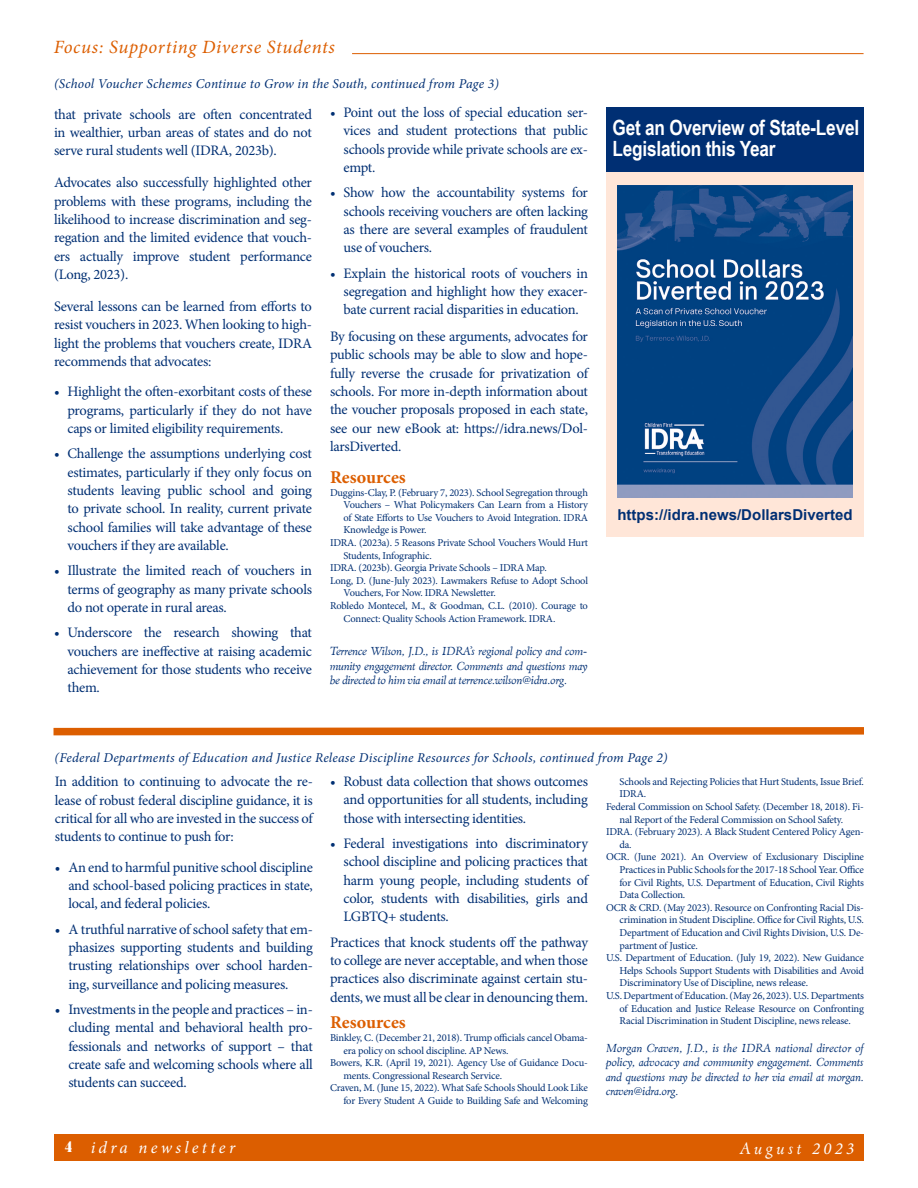
<style>
.page{position:relative;width:918px;height:1188px;background:#fff}
.page>*{position:absolute;margin:0;border:0;box-sizing:border-box;transform-origin:0 0}
.t1{font:700 21px/21px "Arial Narrow";letter-spacing:-.01em;color:#fff}
.t2{font:italic 18.75px "Minion Pro";letter-spacing:.035em;color:#dc5e00}
.subhead{font:700 18px "Minion Pro";color:#dc5e00}
.t3{font:italic 16.8px "Minion Pro";letter-spacing:.195em;color:#fff}
.t4{font:italic 16.8px "Eldorado Text";letter-spacing:.2em;color:#fff}
.subhead-2{font:700 15px "Arial";color:#002f73}
.Paragraph_Style_1{font:14.4px/18.3px "Minion Pro";letter-spacing:-.02em;color:#002f73;text-align:justify}
.Bullet_list{font:14.4px/18.5px "Minion Pro";letter-spacing:-.02em;color:#002f73;text-align:justify}
.body{font:italic 13.5px "Minion Pro";letter-spacing:.01em;color:#002f73}
.Author{font:italic 12px/14.4px "Eldorado Text";letter-spacing:-.015em;color:#002f73;text-align:justify}
.Paragraph_Style_1-2{font:italic 12px/14.4px "Eldorado Text";letter-spacing:-.02em;color:#002f73;text-align:justify}
.Resource_list{font:10.5px/12.6px "Minion Pro";letter-spacing:-.02em;color:#002f73}
.s1{font-family:"Inflex MT Std";font-weight:700;font-style:normal;font-size:15px}
.s2{font-family:"Minion Pro"}
</style>
<div class="page">
<div style="left:54px;top:1134px;width:810px;height:27px;background:#dc5e00"></div>
<hr style="left:352px;top:53px;width:512px;height:1px;background:#dc5e00">
<div style="left:606px;top:108px;width:258px;height:428px;background:#ffe6d8"></div>
<svg style="left:53px;top:727px;width:811px;height:9px;background:#e1782a"></svg>
<img style="left:617px;top:185px;width:236px;height:313px">
<div style="left:607px;top:107px;width:257px;height:65px;background:#002f73"></div>
<h2 class="t2" style="left:54px;top:34px;width:283px">Focus: Supporting Diverse Students</h2>
<p class="body" style="left:54px;top:74px;width:447px">(School Voucher Schemes Continue to Grow in the South, continued from Page 3)</p>
<p class="Paragraph_Style_1" style="left:54px;top:105px;width:260px">that private schools are often concentrated in wealthier, urban areas of states and do not serve rural students well (IDRA, 2023b).</p>
<p class="Paragraph_Style_1" style="left:54px;top:173px;width:260px">Advocates also successfully highlighted other problems with these programs, including the likelihood to increase discrimination and seg&shy;regation and the limited evidence that vouch&shy;ers actually improve student performance (Long, 2023).</p>
<p class="Paragraph_Style_1" style="left:54px;top:297px;width:260px">Several lessons can be learned from efforts to resist vouchers in 2023. When looking to high&shy;light the problems that vouchers create, IDRA recommends that advocates:</p>
<p class="Paragraph_Style_1" style="left:68px;top:383px;width:246px;text-indent:-14px">• Highlight the often-exorbitant costs of these programs, particularly if they do not have caps or limited eligibility requirements.</p>
<p class="Paragraph_Style_1" style="left:68px;top:445px;width:246px;text-indent:-14px">• Challenge the assumptions underlying cost estimates, particularly if they only focus on students leaving public school and going to private school. In reality, current private school families will take advantage of these vouchers if they are available.</p>
<p class="Paragraph_Style_1" style="left:68px;top:562px;width:246px;text-indent:-14px">• Illustrate the limited reach of vouchers in terms of geography as many private schools do not operate in rural areas.</p>
<p class="Paragraph_Style_1" style="left:68px;top:623px;width:246px;text-indent:-14px">• Underscore the research showing that vouchers are ineffective at raising academic achievement for those students who receive them.</p>
<p class="Paragraph_Style_1" style="left:344px;top:103px;width:246px;text-indent:-14px">• Point out the loss of special education ser&shy;vices and student protections that public schools provide while private schools are ex&shy;empt.</p>
<p class="Paragraph_Style_1" style="left:344px;top:184px;width:246px;text-indent:-14px">• Show how the accountability systems for schools receiving vouchers are often lacking as there are several examples of fraudulent use of vouchers.</p>
<p class="Paragraph_Style_1" style="left:344px;top:264px;width:246px;text-indent:-14px">• Explain the historical roots of vouchers in segregation and highlight how they exacer&shy;bate current racial disparities in education.</p>
<p class="Paragraph_Style_1" style="left:330px;top:327px;width:260px">By focusing on these arguments, advocates for public schools may be able to slow and hope&shy;fully reverse the crusade for privatization of schools. For more in-depth information about the voucher proposals proposed in each state, see our new eBook at: https://idra.news/Dol&shy;larsDiverted.</p>
<p class="subhead" style="left:330px;top:465px;width:77px">Resources</p>
<p class="Resource_list" style="left:344px;top:486px;width:246px;text-align:justify;text-indent:-14px">Duggins-Clay, P. (February 7, 2023). School Segregation through Vouchers – What Policymakers Can Learn from a History of State Efforts to Use Vouchers to Avoid Integration. IDRA Knowledge is Power.</p>
<p class="Resource_list" style="left:344px;top:536px;width:246px;text-indent:-14px">IDRA. (2023a). 5 Reasons Private School Vouchers Would Hurt<br>Students, Infographic.</p>
<p class="Resource_list" style="left:330px;top:562px;width:218px">IDRA. (2023b). Georgia Private Schools – IDRA Map.</p>
<p class="Resource_list" style="left:344px;top:574px;width:246px;text-indent:-14px">Long, D. (June-July 2023). Lawmakers Refuse to Adopt School<br>Vouchers, For Now. IDRA Newsletter.</p>
<p class="Resource_list" style="left:344px;top:599px;width:246px;text-indent:-14px">Robledo Montecel, M., &amp; Goodman, C.L. (2010). Courage to<br>Connect: Quality Schools Action Framework. IDRA.</p>
<p class="Paragraph_Style_1-2" style="left:330px;top:644px;width:260px">Terrence Wilson, J.D., is IDRA’s regional policy and com&shy;munity engagement director. Comments and questions may be directed to him via email at terrence.wilson@idra.org.</p>
<p class="t1" style="left:613px;top:116px;width:248px">Get an Overview of State-Level<br>Legislation this Year</p>
<p class="subhead-2" style="left:617px;top:504px;width:237px">https://idra.news/DollarsDiverted</p>
<p class="body" style="left:55px;top:749px;width:615px">(Federal Departments of Education and Justice Release Discipline Resources for Schools, continued from Page 2)</p>
<p class="Paragraph_Style_1" style="left:55px;top:773px;width:260px">In addition to continuing to advocate the re&shy;lease of robust federal discipline guidance, it is critical for all who are invested in the success of students to continue to push for:</p>
<p class="Paragraph_Style_1" style="left:68px;top:858px;width:246px;text-indent:-14px">• An end to harmful punitive school discipline and school-based policing practices in state, local, and federal policies.</p>
<p class="Paragraph_Style_1" style="left:68px;top:920px;width:246px;text-indent:-14px">• A truthful narrative of school safety that em&shy;phasizes supporting students and building trusting relationships over school harden&shy;ing, surveillance and policing measures.</p>
<p class="Paragraph_Style_1" style="left:68px;top:1000px;width:246px;text-indent:-14px">• Investments in the people and practices – in&shy;cluding mental and behavioral health pro&shy;fessionals and networks of support – that create safe and welcoming schools where all students can succeed.</p>
<p class="Paragraph_Style_1" style="left:344px;top:772px;width:246px;text-indent:-14px">• Robust data collection that shows outcomes and opportunities for all students, including those with intersecting identities.</p>
<p class="Paragraph_Style_1" style="left:344px;top:834px;width:246px;text-indent:-14px">• Federal investigations into discriminatory school discipline and policing practices that harm young people, including students of color, students with disabilities, girls and LGBTQ+ students.</p>
<p class="Bullet_list" style="left:330px;top:933px;width:260px">Practices that knock students off the pathway to college are never acceptable, and when those practices also discriminate against certain stu&shy;dents, we must all be clear in denouncing them.</p>
<p class="subhead" style="left:330px;top:1010px;width:77px">Resources</p>
<p class="Resource_list" style="left:344px;top:1031px;width:246px;text-indent:-14px">Binkley, C. (December 21, 2018). Trump officials cancel Obama&shy;era policy on school discipline. AP News.</p>
<p class="Resource_list" style="left:344px;top:1057px;width:246px;text-indent:-14px">Bowers, K.R. (April 19, 2021). Agency Use of Guidance Docu&shy;ments. Congressional Research Service.</p>
<p class="Resource_list" style="left:330px;top:1082px;width:260px;text-align:right">Craven, M. (June 15, 2022). What Safe Schools Should Look Like for Every Student A Guide to Building Safe and Welcoming</p>
<p class="Resource_list" style="left:620px;top:775px;width:246px">Schools and Rejecting Policies that Hurt Students, Issue Brief.<br>IDRA.</p>
<p class="Resource_list" style="left:620px;top:800px;width:246px;text-indent:-14px">Federal Commission on School Safety. (December 18, 2018). Fi&shy;nal Report of the Federal Commission on School Safety.</p>
<p class="Resource_list" style="left:620px;top:826px;width:246px;text-indent:-14px">IDRA. (February 2023). A Black Student Centered Policy Agen&shy;da.</p>
<p class="Resource_list" style="left:620px;top:851px;width:246px;text-align:justify;text-indent:-14px">OCR. (June 2021). An Overview of Exclusionary Discipline Practices in Public Schools for the 2017-18 School Year. Office for Civil Rights, U.S. Department of Education, Civil Rights Data Collection.</p>
<p class="Resource_list" style="left:620px;top:901px;width:246px;text-align:justify;text-indent:-14px">OCR &amp; CRD. (May 2023). Resource on Confronting Racial Dis&shy;crimination in Student Discipline. Office for Civil Rights, U.S.<br>Department of Education and Civil Rights Division, U.S. De&shy;partment of Justice.</p>
<p class="Resource_list" style="left:620px;top:952px;width:246px;text-align:justify;text-indent:-14px">U.S. Department of Education. (July 19, 2022). New Guidance Helps Schools Support Students with Disabilities and Avoid Discriminatory Use of Discipline, news release.</p>
<p class="Resource_list" style="left:620px;top:989px;width:246px;text-align:justify;text-indent:-14px">U.S. Department of Education. (May 26, 2023). U.S. Departments of Education and Justice Release Resource on Confronting Racial Discrimination in Student Discipline, news release.</p>
<p class="Author" style="left:606px;top:1041px;width:260px">Morgan Craven, J.D., is the IDRA national director of policy, advocacy and community engagement. Comments and questions may be directed to her via email at morgan. craven@idra.org.</p>
<p class="t3" style="left:65px;top:1136px;width:172px"><span class="s1">4</span> idra newsletter</p>
<p class="t4" style="left:740px;top:1139px;width:116px">August <span class="s2">2023</span></p>
</div>
